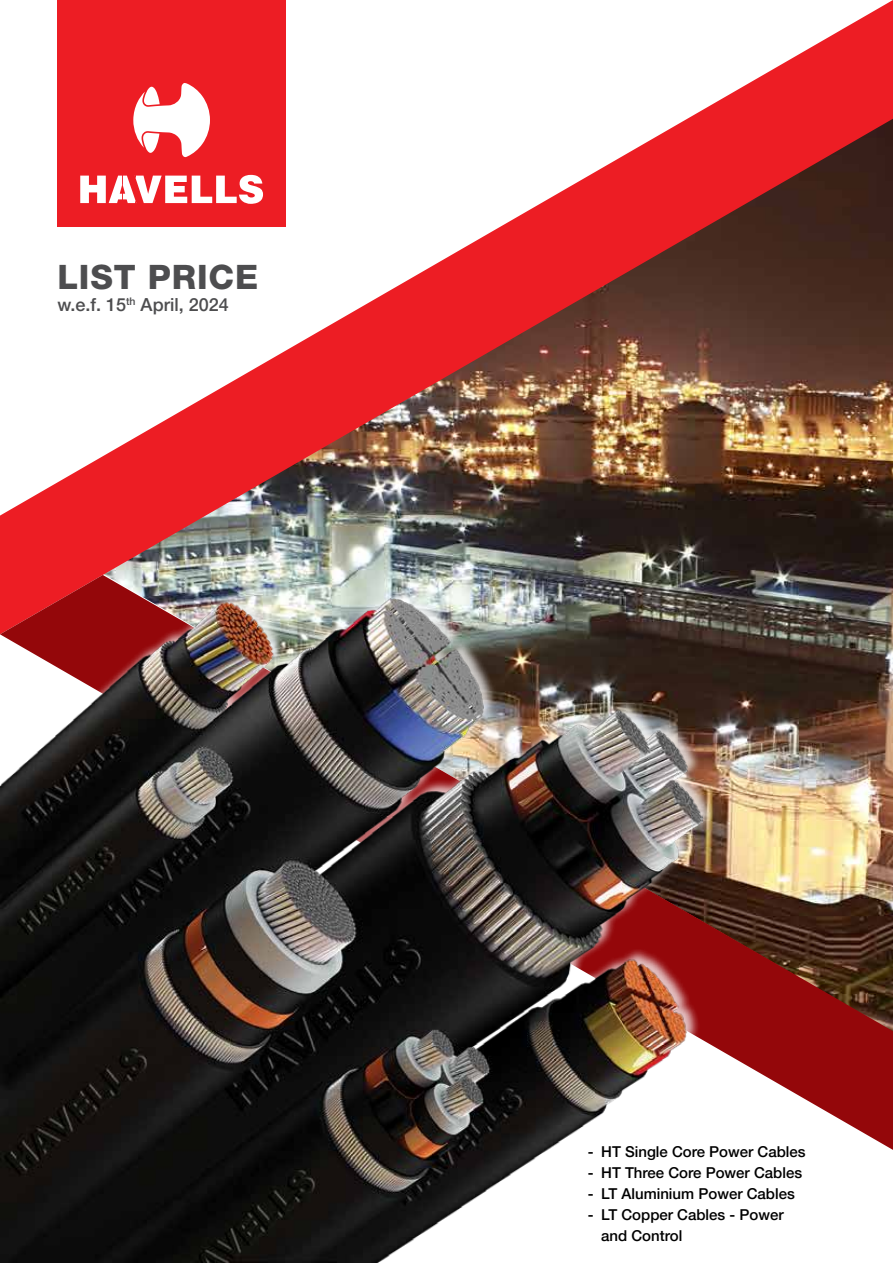
<style>
.page{position:relative;width:893px;height:1263px;background:#fff}
.page>*{position:absolute;margin:0;border:0;box-sizing:border-box;transform-origin:0 0}
.t1{font:800 33.75px "Helvetica Neue LT Std";letter-spacing:.025em;color:#4d4d4f}
.t2{font:500 18px "Helvetica Neue LT";color:#4d4d4f}
.t3{font:500 15px/21px "Helvetica Neue LT";color:#000}
</style>
<div class="page">
<img style="left:0;top:0;width:893px;height:575px">
<img style="left:0;top:575px;width:893px;height:575px">
<div style="left:57px;top:0;width:229px;height:227px;background:#ed1d24"></div>
<svg style="left:80px;top:175px;width:183px;height:29px"></svg>
<svg style="left:133px;top:83px;width:77px;height:74px"></svg>
<div style="left:0;top:586px;width:716px;height:677px;background:#fff;opacity:.75"></div>
<img style="left:0;top:599px;width:703px;height:664px">
<h1 class="t1" style="left:57px;top:257px;width:202px">LIST PRICE</h1>
<p class="t2" style="left:57px;top:293px;width:173px">w.e.f. 15<sup>th</sup> April, 2024</p>
<p class="t3" style="left:588px;top:1141px;width:220px">- HT Single Core Power Cables</p>
<p class="t3" style="left:588px;top:1162px;width:216px">- HT Three Core Power Cables</p>
<p class="t3" style="left:588px;top:1183px;width:209px">- LT Aluminium Power Cables</p>
<p class="t3" style="left:601px;top:1204px;width:184px;text-indent:-14px">- LT Copper Cables - Power and Control</p>
</div>
